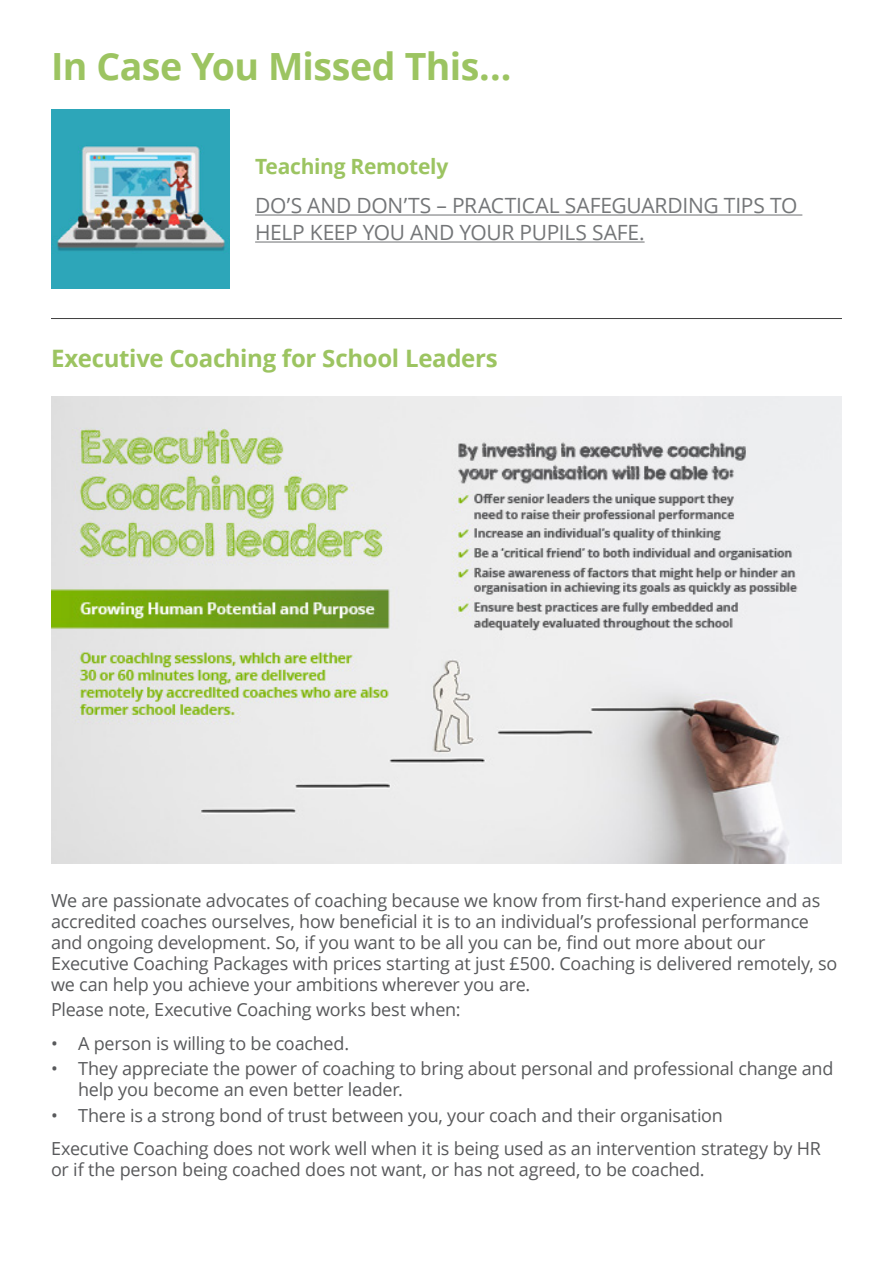
<style>
.page{position:relative;width:893px;height:1263px;background:#fff}
.page>*{position:absolute;margin:0;border:0;box-sizing:border-box;transform-origin:0 0}
.t1{font:700 37.5px "Open Sans";letter-spacing:-.015em;color:#9cc461}
.t2{font:700 24px "Open Sans";letter-spacing:-.015em;color:#9cc461}
.t3{font:21px/27px "Open Sans";letter-spacing:-.01em;color:#747678}
.t4{font:700 21px "Open Sans";letter-spacing:-.015em;color:#9cc461}
.t5{font:18px/21px "Open Sans";letter-spacing:-.015em;color:#58595b}
</style>
<div class="page">
<hr style="left:51px;top:318px;width:791px;height:1px;background:#3f3f3f">
<img style="left:51px;top:110px;width:179px;height:178px">
<hr style="left:255px;top:214px;width:547px;height:2px;background:#747678">
<hr style="left:255px;top:241px;width:390px;height:2px;background:#747678">
<img style="left:51px;top:397px;width:791px;height:466px">
<h1 class="t1" style="left:51px;top:40px;width:462px">In Case You Missed This...</h1>
<p class="t4" style="left:255px;top:151px;width:195px">Teaching Remotely</p>
<p class="t3" style="left:255px;top:192px;width:544px">DO’S AND DON’TS – PRACTICAL SAFEGUARDING TIPS TO<br>HELP KEEP YOU AND YOUR PUPILS SAFE.</p>
<h2 class="t2" style="left:51px;top:341px;width:448px">Executive Coaching for School Leaders</h2>
<p class="t5" style="left:51px;top:889px;width:788px">We are passionate advocates of coaching because we know from first-hand experience and as accredited coaches ourselves, how beneficial it is to an individual’s professional performance and ongoing development. So, if you want to be all you can be, find out more about our Executive Coaching Packages with prices starting at just £500. Coaching is delivered remotely, so we can help you achieve your ambitions wherever you are.</p>
<p class="t5" style="left:51px;top:999px;width:411px">Please note, Executive Coaching works best when:</p>
<p class="t5" style="left:51px;top:1032px;width:300px">• A person is willing to be coached.</p>
<p class="t5" style="left:78px;top:1058px;width:757px;text-indent:-27px">• They appreciate the power of coaching to bring about personal and professional change and help you become an even better leader.</p>
<p class="t5" style="left:51px;top:1098px;width:771px;line-height:33.8px">• There is a strong bond of trust between you, your coach and their organisation<br>Executive Coaching does not work well when it is being used as an intervention strategy by HR</p>
<p class="t5" style="left:51px;top:1159px;width:655px">or if the person being coached does not want, or has not agreed, to be coached.</p>
</div>
